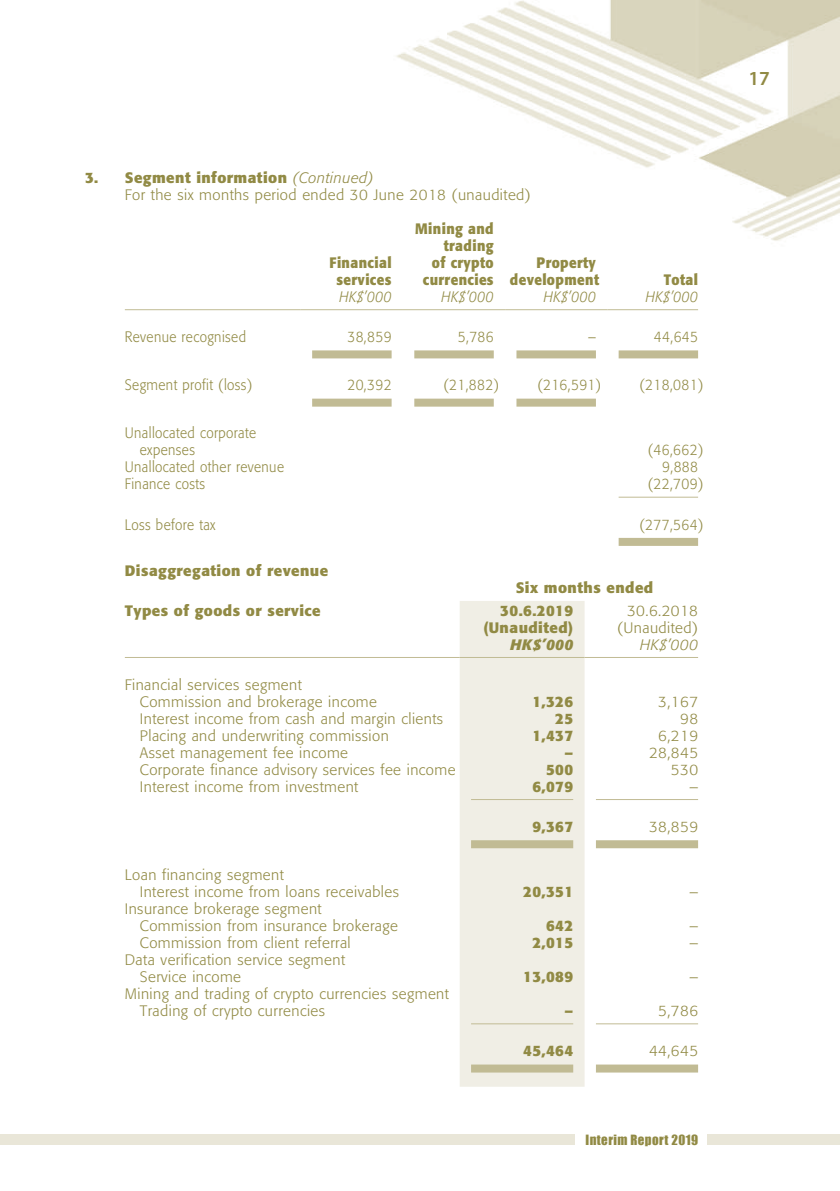
<style>
.page{position:relative;width:840px;height:1191px;background:#fff}
.page>*{position:absolute;margin:0;border:0;box-sizing:border-box;transform-origin:0 0}
.t1{font:600 20px "Myriad Pro";color:#918a44}
.t2{font:300 15px/17px "Formata";letter-spacing:.03em;color:#918a44}
.t3{font:300 15px/17px "Formata";letter-spacing:.03em;color:#918a44;scale:.9 1}
.t4{font:700 15px "Formata";letter-spacing:.03em;color:#918a44}
.t5{font:700 15px/17px "Formata";letter-spacing:.03em;color:#918a44;text-align:right;scale:.9 1}
.t6{font:italic 300 15px "Formata";letter-spacing:.03em;color:#918a44;scale:.9 1}
.t7{font:italic 700 15px "Formata";color:#918a44}
.t8{font:italic 300 15px "Formata";letter-spacing:.03em;color:#918a44}
.t9{font:13px "Impact";letter-spacing:.03em;color:#918a44}
.s1{font-weight:700}
.s2{font-style:italic}
</style>
<div class="page">
<img style="left:396px;top:0;width:443px;height:241px">
<div style="left:706px;top:1134px;width:133px;height:10px;background:#e9e6d8"></div>
<div style="left:0;top:1134px;width:574px;height:10px;background:#e9e6d8"></div>
<hr style="left:125px;top:309px;width:175px;height:1px;background:#c1bb94">
<hr style="left:300px;top:309px;width:103px;height:1px;background:#c1bb94">
<hr style="left:403px;top:309px;width:102px;height:1px;background:#c1bb94">
<hr style="left:505px;top:309px;width:102px;height:1px;background:#c1bb94">
<hr style="left:607px;top:309px;width:90px;height:1px;background:#c1bb94">
<div style="left:312px;top:350px;width:79px;height:8px;background:#c1bb94"></div>
<div style="left:414px;top:350px;width:79px;height:8px;background:#c1bb94"></div>
<div style="left:516px;top:350px;width:79px;height:8px;background:#c1bb94"></div>
<div style="left:618px;top:350px;width:79px;height:8px;background:#c1bb94"></div>
<div style="left:312px;top:398px;width:79px;height:8px;background:#c1bb94"></div>
<div style="left:414px;top:398px;width:79px;height:8px;background:#c1bb94"></div>
<div style="left:516px;top:398px;width:79px;height:8px;background:#c1bb94"></div>
<hr style="left:618px;top:497px;width:79px;height:1px;background:#c1bb94">
<div style="left:618px;top:538px;width:79px;height:8px;background:#c1bb94"></div>
<div style="left:459px;top:601px;width:125px;height:485px;background:#f0eee5"></div>
<hr style="left:125px;top:657px;width:334px;height:1px;background:#c1bb94">
<hr style="left:459px;top:657px;width:125px;height:1px;background:#c1bb94">
<hr style="left:584px;top:657px;width:113px;height:1px;background:#c1bb94">
<hr style="left:471px;top:799px;width:102px;height:1px;background:#c1bb94">
<hr style="left:595px;top:799px;width:102px;height:1px;background:#c1bb94">
<div style="left:471px;top:840px;width:102px;height:8px;background:#c1bb94"></div>
<div style="left:595px;top:840px;width:102px;height:8px;background:#c1bb94"></div>
<hr style="left:471px;top:1023px;width:102px;height:1px;background:#c1bb94">
<hr style="left:595px;top:1023px;width:102px;height:1px;background:#c1bb94">
<div style="left:471px;top:1064px;width:102px;height:8px;background:#c1bb94"></div>
<div style="left:595px;top:1064px;width:102px;height:8px;background:#c1bb94"></div>
<p class="t2" style="left:125px;top:169px;width:407px;text-indent:-40px"><span class="s1">3. Segment information</span> <span class="s2">(Continued)<br></span>For the six months period ended 30 June 2018 (unaudited)</p>
<p class="t5" style="left:415px;top:220px;width:89px">Mining and trading<br>of crypto currencies</p>
<p class="t5" style="left:329px;top:254px;width:70px;text-align:center">Financial services</p>
<p class="t5" style="left:509px;top:254px;width:101px">Property development</p>
<p class="t5" style="left:663px;top:271px;width:39px">Total</p>
<p class="t6" style="left:339px;top:288px;width:59px">HK$’000</p>
<p class="t6" style="left:441px;top:288px;width:59px">HK$’000</p>
<p class="t6" style="left:543px;top:288px;width:59px">HK$’000</p>
<p class="t6" style="left:645px;top:288px;width:59px">HK$’000</p>
<p class="t3" style="left:125px;top:328px;width:136px">Revenue recognised</p>
<p class="t3" style="left:347px;top:328px;width:51px">38,859</p>
<p class="t3" style="left:457px;top:328px;width:41px">5,786</p>
<p class="t3" style="left:587px;top:328px;width:10px">–</p>
<p class="t3" style="left:653px;top:328px;width:51px">44,645</p>
<p class="t3" style="left:125px;top:376px;width:143px">Segment profit (loss)</p>
<p class="t3" style="left:347px;top:376px;width:51px">20,392</p>
<p class="t3" style="left:443px;top:376px;width:63px">(21,882)</p>
<p class="t3" style="left:537px;top:376px;width:72px">(216,591)</p>
<p class="t3" style="left:639px;top:376px;width:72px">(218,081)</p>
<p class="t3" style="left:140px;top:425px;width:131px;text-indent:-15px">Unallocated corporate expenses</p>
<p class="t3" style="left:647px;top:442px;width:63px">(46,662)</p>
<p class="t3" style="left:125px;top:459px;width:178px">Unallocated other revenue</p>
<p class="t3" style="left:661px;top:459px;width:41px">9,888</p>
<p class="t3" style="left:125px;top:476px;width:91px">Finance costs</p>
<p class="t3" style="left:647px;top:476px;width:63px">(22,709)</p>
<p class="t3" style="left:125px;top:516px;width:102px">Loss before tax</p>
<p class="t3" style="left:639px;top:516px;width:72px">(277,564)</p>
<p class="t4" style="left:125px;top:561px;width:205px">Disaggregation of revenue</p>
<p class="t4" style="left:515px;top:578px;width:139px">Six months ended</p>
<p class="t4" style="left:125px;top:601px;width:197px">Types of goods or service</p>
<p class="t4" style="left:500px;top:601px;width:74px">30.6.2019</p>
<p class="t2" style="left:626px;top:602px;width:72px">30.6.2018</p>
<p class="t4" style="left:483px;top:618px;width:91px">(Unaudited)</p>
<p class="t2" style="left:616px;top:619px;width:82px">(Unaudited)</p>
<p class="t7" style="left:510px;top:635px;width:64px">HK$’000</p>
<p class="t8" style="left:639px;top:635px;width:59px">HK$’000</p>
<p class="t2" style="left:140px;top:676px;width:238px;text-indent:-15px">Financial services segment<br>Commission and brokerage income</p>
<p class="t4" style="left:532px;top:692px;width:42px">1,326</p>
<p class="t2" style="left:657px;top:693px;width:41px">3,167</p>
<p class="t2" style="left:140px;top:710px;width:304px">Interest income from cash and margin clients</p>
<p class="t4" style="left:555px;top:709px;width:19px">25</p>
<p class="t2" style="left:679px;top:710px;width:19px">98</p>
<p class="t2" style="left:140px;top:727px;width:250px">Placing and underwriting commission</p>
<p class="t4" style="left:532px;top:726px;width:42px">1,437</p>
<p class="t2" style="left:657px;top:727px;width:41px">6,219</p>
<p class="t2" style="left:140px;top:744px;width:209px">Asset management fee income</p>
<p class="t4" style="left:564px;top:743px;width:10px">–</p>
<p class="t2" style="left:648px;top:744px;width:51px">28,845</p>
<p class="t2" style="left:140px;top:761px;width:317px">Corporate finance advisory services fee income</p>
<p class="t4" style="left:546px;top:760px;width:29px">500</p>
<p class="t2" style="left:670px;top:761px;width:29px">530</p>
<p class="t2" style="left:140px;top:778px;width:220px">Interest income from investment</p>
<p class="t4" style="left:532px;top:777px;width:42px">6,079</p>
<p class="t2" style="left:689px;top:778px;width:10px">–</p>
<p class="t4" style="left:532px;top:817px;width:42px">9,367</p>
<p class="t2" style="left:648px;top:818px;width:51px">38,859</p>
<p class="t2" style="left:140px;top:866px;width:260px;text-indent:-15px">Loan financing segment<br>Interest income from loans receivables</p>
<p class="t4" style="left:523px;top:882px;width:51px">20,351</p>
<p class="t2" style="left:689px;top:883px;width:10px">–</p>
<p class="t2" style="left:140px;top:900px;width:259px;text-indent:-15px">Insurance brokerage segment<br>Commission from insurance brokerage</p>
<p class="t4" style="left:545px;top:916px;width:29px">642</p>
<p class="t2" style="left:689px;top:917px;width:10px">–</p>
<p class="t2" style="left:140px;top:934px;width:212px">Commission from client referral</p>
<p class="t4" style="left:532px;top:933px;width:42px">2,015</p>
<p class="t2" style="left:689px;top:934px;width:10px">–</p>
<p class="t2" style="left:140px;top:951px;width:206px;text-indent:-15px">Data verification service segment<br>Service income</p>
<p class="t4" style="left:523px;top:967px;width:51px">13,089</p>
<p class="t2" style="left:689px;top:968px;width:10px">–</p>
<p class="t2" style="left:140px;top:985px;width:310px;text-indent:-15px">Mining and trading of crypto currencies segment<br>Trading of crypto currencies</p>
<p class="t4" style="left:564px;top:1001px;width:10px">–</p>
<p class="t2" style="left:657px;top:1002px;width:41px">5,786</p>
<p class="t4" style="left:523px;top:1041px;width:51px">45,464</p>
<p class="t2" style="left:648px;top:1042px;width:51px">44,645</p>
<p class="t9" style="left:585px;top:1129px;width:114px">Interim Report 2019</p>
<h1 class="t1" style="left:748px;top:66px;width:23px">17</h1>
</div>
